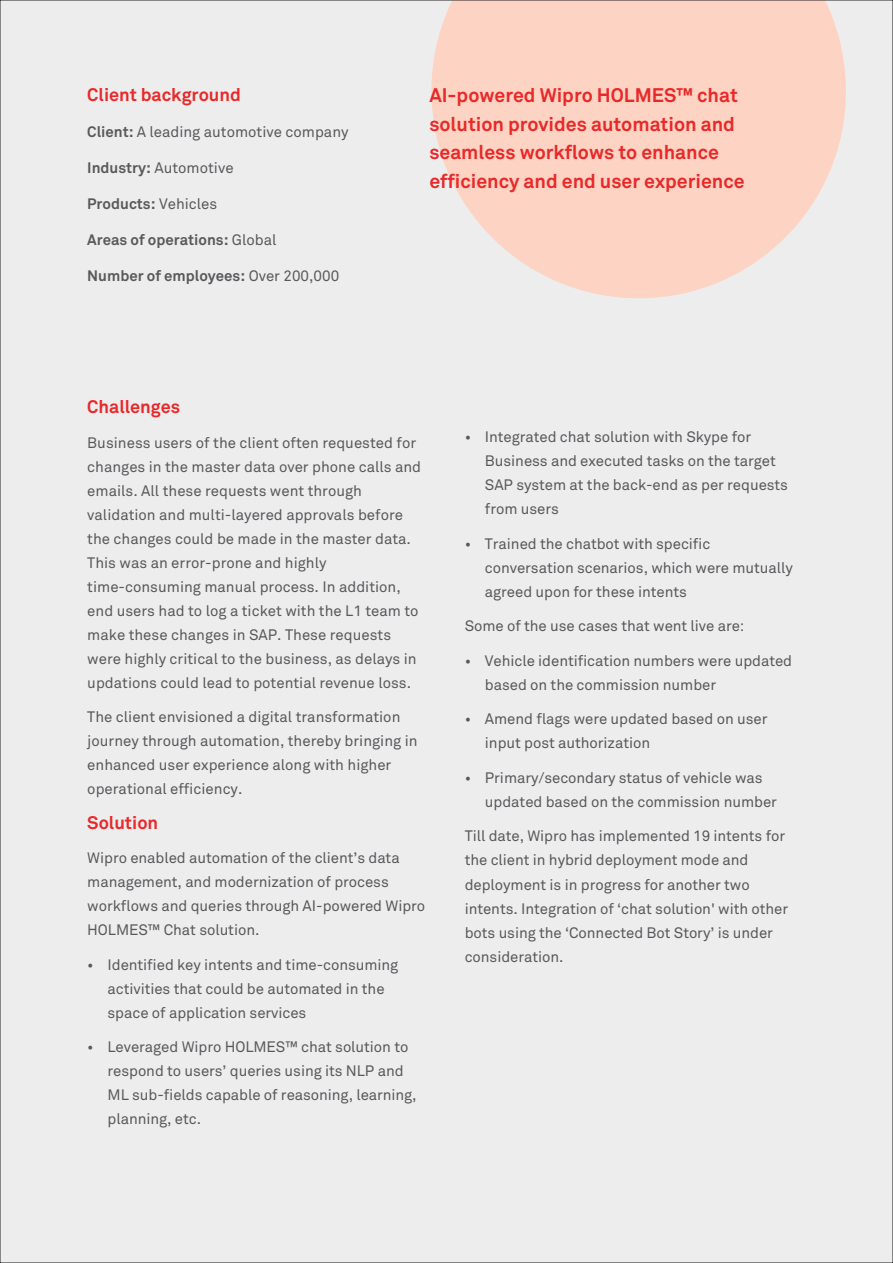
<style>
.page{position:relative;width:893px;height:1263px;background:#fff}
.page>*{position:absolute;margin:0;border:0;box-sizing:border-box;transform-origin:0 0}
.t1{font:700 19.5px/28.5px "Wipro Akkurat";color:#e92829}
.t2{font:700 18px "Wipro Akkurat";color:#e92829}
.t3{font:15px/24px "Wipro Akkurat";letter-spacing:-.005em;color:#58595b}
.t4{font:700 15px "Wipro Akkurat";color:#58595b}
.s1{font-weight:700}
.s2{font-weight:400}
</style>
<div class="page">
<div style="left:0;top:0;width:892px;height:1262px;background:#ededee"></div>
<svg style="left:431px;top:2px;width:415px;height:296px;fill:#fdd4c3"></svg>
<p class="t2" style="left:87px;top:84px;width:155px">Client background</p>
<p class="t3" style="left:87px;top:120px;width:263px"><span class="s1">Client:</span> A leading automotive company</p>
<p class="t3" style="left:87px;top:156px;width:148px"><span class="s1">Industry:</span> Automotive</p>
<p class="t4" style="left:87px;top:195px;width:132px">Products: <span class="s2">Vehicles</span></p>
<p class="t4" style="left:87px;top:231px;width:191px">Areas of operations: <span class="s2">Global</span></p>
<p class="t4" style="left:87px;top:267px;width:253px">Number of employees: <span class="s2">Over 200,000</span></p>
<h1 class="t1" style="left:429px;top:81px;width:317px">AI-powered Wipro HOLMES™ chat solution provides automation and seamless workflows to enhance efficiency and end user experience</h1>
<p class="t2" style="left:87px;top:396px;width:94px">Challenges</p>
<p class="t3" style="left:87px;top:430px;width:335px">Business users of the client often requested for changes in the master data over phone calls and emails. All these requests went through validation and multi-layered approvals before the changes could be made in the master data.<br>This was an error-prone and highly time-consuming manual process. In addition, end users had to log a ticket with the L1 team to make these changes in SAP. These requests were highly critical to the business, as delays in updations could lead to potential revenue loss.</p>
<p class="t3" style="left:87px;top:705px;width:332px">The client envisioned a digital transformation journey through automation, thereby bringing in enhanced user experience along with higher operational efficiency.</p>
<p class="t2" style="left:87px;top:811px;width:72px">Solution</p>
<p class="t3" style="left:87px;top:846px;width:339px">Wipro enabled automation of the client’s data management, and modernization of process workflows and queries through AI-powered Wipro HOLMES™ Chat solution.</p>
<p class="t3" style="left:108px;top:952px;width:292px;text-indent:-20px">• Identified key intents and time-consuming activities that could be automated in the space of application services</p>
<p class="t3" style="left:108px;top:1035px;width:311px;text-indent:-20px">• Leveraged Wipro HOLMES™ chat solution to respond to users’ queries using its NLP and ML sub-fields capable of reasoning, learning, planning, etc.</p>
<p class="t3" style="left:485px;top:425px;width:305px;text-indent:-20px">• Integrated chat solution with Skype for Business and executed tasks on the target SAP system at the back-end as per requests from users</p>
<p class="t3" style="left:485px;top:532px;width:309px;text-indent:-20px">• Trained the chatbot with specific conversation scenarios, which were mutually agreed upon for these intents</p>
<p class="t3" style="left:465px;top:614px;width:281px">Some of the use cases that went live are:</p>
<p class="t3" style="left:485px;top:649px;width:309px;text-indent:-20px">• Vehicle identification numbers were updated based on the commission number</p>
<p class="t3" style="left:485px;top:707px;width:284px;text-indent:-20px">• Amend flags were updated based on user input post authorization</p>
<p class="t3" style="left:485px;top:766px;width:293px;text-indent:-20px">• Primary/secondary status of vehicle was updated based on the commission number</p>
<p class="t3" style="left:465px;top:824px;width:325px">Till date, Wipro has implemented 19 intents for the client in hybrid deployment mode and deployment is in progress for another two intents. Integration of ‘chat solution' with other bots using the ‘Connected Bot Story’ is under consideration.</p>
</div>
